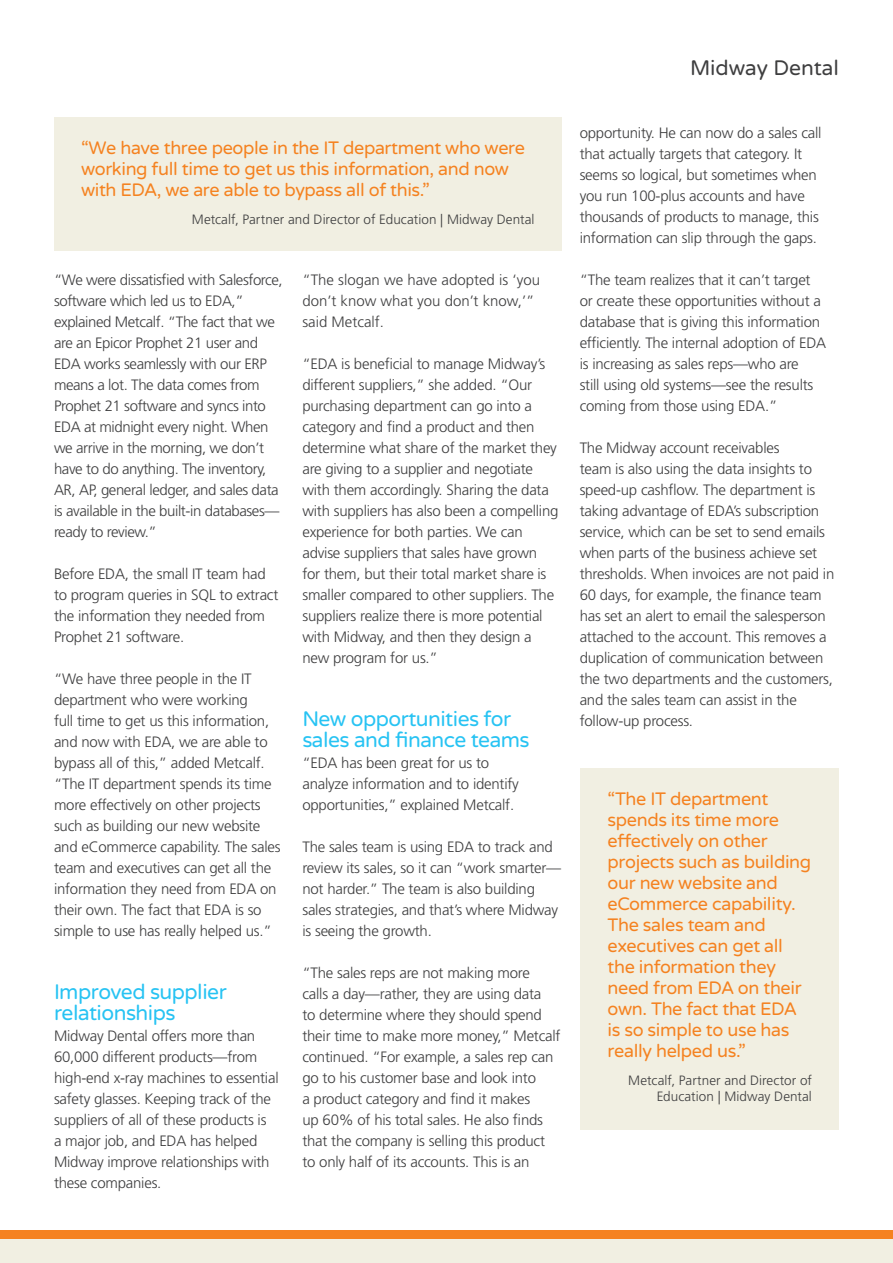
<style>
.page{position:relative;width:893px;height:1263px;background:#fff}
.page>*{position:absolute;margin:0;border:0;box-sizing:border-box;transform-origin:0 0}
.t1{font:21px/21px "Varela Round";letter-spacing:-.025em;color:#27c3f3}
.t2{font:21px "Varela Round";color:#3e3e3f}
.t3{font:18px/21px "Varela Round";letter-spacing:-.02em;color:#f58220}
.t4{font:300 15px/21px "Frutiger LT Std";letter-spacing:-.015em;color:#3e3e3f}
.t5{font:300 13.5px/16.2px "Frutiger LT Std";letter-spacing:.005em;color:#3e3e3f;text-align:right}
</style>
<div class="page">
<div style="left:0;top:1230px;width:893px;height:10px;background:#f58220"></div>
<div style="left:0;top:1239px;width:893px;height:24px;background:#f1efe2"></div>
<div style="left:54px;top:117px;width:508px;height:134px;background:#f1efe2"></div>
<div style="left:580px;top:768px;width:259px;height:362px;background:#f1efe2"></div>
<h1 class="t2" style="left:690px;top:56px;width:150px">Midway Dental</h1>
<p class="t3" style="left:81px;top:138px;width:446px">“We have three people in the IT department who were working full time to get us this information, and now with EDA, we are able to bypass all of this.”</p>
<p class="t5" style="left:192px;top:211px;width:344px">Metcalf, Partner and Director of Education | Midway Dental</p>
<p class="t4" style="left:54px;top:270px;width:230px">“We were dissatisfied with Salesforce, software which led us to EDA,” explained Metcalf. “The fact that we are an Epicor Prophet 21 user and EDA works seamlessly with our ERP means a lot. The data comes from Prophet 21 software and syncs into EDA at midnight every night. When we arrive in the morning, we don’t have to do anything. The inventory, AR, AP, general ledger, and sales data is available in the built-in databases— ready to review.”</p>
<p class="t4" style="left:54px;top:564px;width:226px">Before EDA, the small IT team had to program queries in SQL to extract the information they needed from<br>Prophet 21 software.</p>
<p class="t4" style="left:54px;top:669px;width:228px">“We have three people in the IT department who were working<br>full time to get us this information, and now with EDA, we are able to bypass all of this,” added Metcalf. “The IT department spends its time more effectively on other projects such as building our new website and eCommerce capability. The sales team and executives can get all the information they need from EDA on their own. The fact that EDA is so simple to use has really helped us.”</p>
<h1 class="t1" style="left:54px;top:982px;width:174px">Improved supplier relationships</h1>
<p class="t4" style="left:54px;top:1026px;width:226px">Midway Dental offers more than<br>60,000 different products—from high-end x-ray machines to essential safety glasses. Keeping track of the suppliers of all of these products is<br>a major job, and EDA has helped<br>Midway improve relationships with these companies.</p>
<p class="t4" style="left:302px;top:270px;width:239px">“The slogan we have adopted is ‘you don’t know what you don’t know,’” said Metcalf.</p>
<p class="t4" style="left:302px;top:354px;width:258px">“EDA is beneficial to manage Midway’s different suppliers,” she added. “Our purchasing department can go into a category and find a product and then determine what share of the market they are giving to a supplier and negotiate with them accordingly. Sharing the data with suppliers has also been a compelling experience for both parties. We can advise suppliers that sales have grown for them, but their total market share is smaller compared to other suppliers. The suppliers realize there is more potential with Midway, and then they design a new program for us.”</p>
<h1 class="t1" style="left:302px;top:709px;width:229px">New opportunities for sales and finance teams</h1>
<p class="t4" style="left:302px;top:753px;width:218px">“EDA has been great for us to analyze information and to identify opportunities,” explained Metcalf.</p>
<p class="t4" style="left:302px;top:837px;width:260px">The sales team is using EDA to track and review its sales, so it can “work smarter— not harder.” The team is also building sales strategies, and that’s where Midway is seeing the growth.</p>
<p class="t4" style="left:302px;top:963px;width:260px">“The sales reps are not making more<br>calls a day—rather, they are using data<br>to determine where they should spend their time to make more money,” Metcalf continued. “For example, a sales rep can go to his customer base and look into<br>a product category and find it makes<br>up 60% of his total sales. He also finds that the company is selling this product to only half of its accounts. This is an</p>
<p class="t4" style="left:580px;top:123px;width:243px">opportunity. He can now do a sales call that actually targets that category. It seems so logical, but sometimes when you run 100-plus accounts and have thousands of products to manage, this information can slip through the gaps.</p>
<p class="t4" style="left:580px;top:270px;width:248px">“The team realizes that it can’t target or create these opportunities without a database that is giving this information efficiently. The internal adoption of EDA is increasing as sales reps—who are<br>still using old systems—see the results coming from those using EDA.”</p>
<p class="t4" style="left:580px;top:438px;width:256px">The Midway account receivables<br>team is also using the data insights to speed-up cashflow. The department is taking advantage of EDA’s subscription service, which can be set to send emails when parts of the business achieve set thresholds. When invoices are not paid in 60 days, for example, the finance team has set an alert to email the salesperson attached to the account. This removes a duplication of communication between the two departments and the customers, and the sales team can assist in the follow-up process.</p>
<p class="t3" style="left:608px;top:789px;width:205px">“The IT department spends its time more effectively on other projects such as building our new website and eCommerce capability.<br>The sales team and executives can get all the information they need from EDA on their own. The fact that EDA is so simple to use has really helped us.”</p>
<p class="t5" style="left:628px;top:1072px;width:185px">Metcalf, Partner and Director of<br>Education | Midway Dental</p>
</div>
